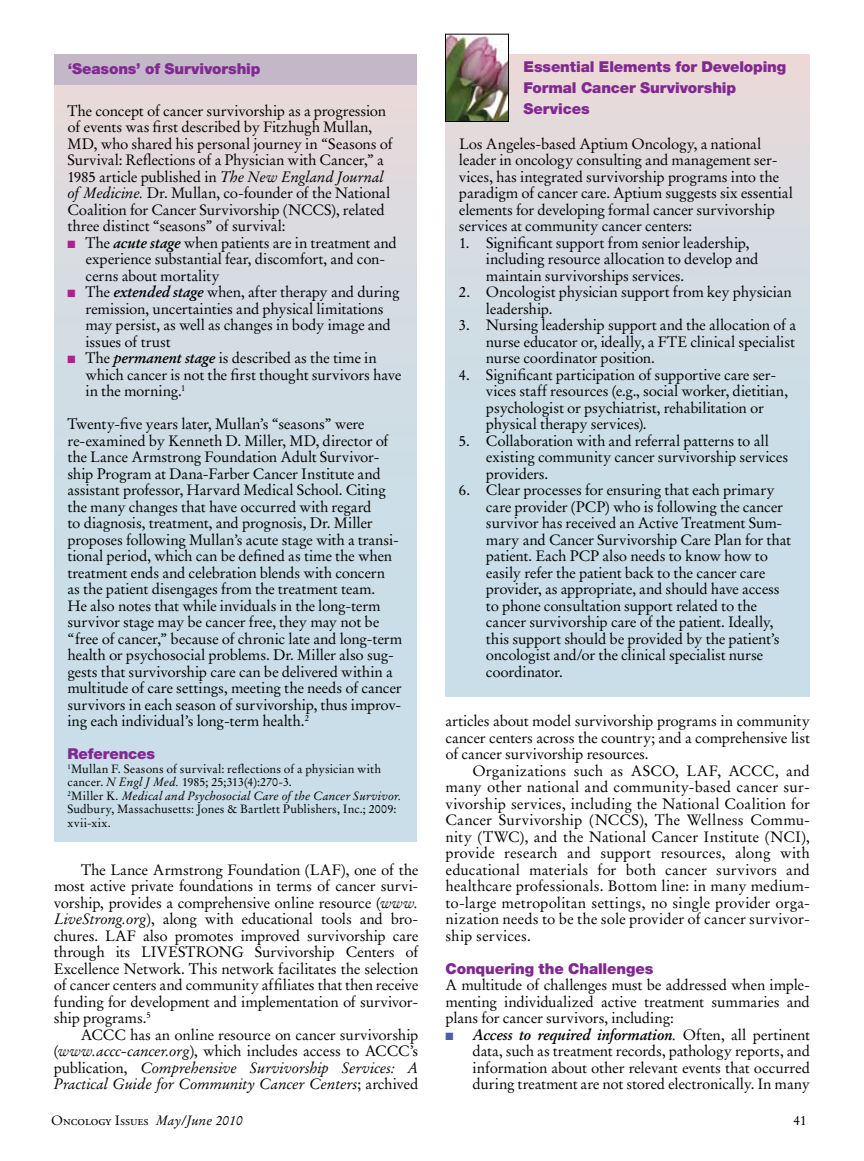
<style>
.page{position:relative;width:864px;height:1161px;background:#fff}
.page>*{position:absolute;margin:0;border:0;box-sizing:border-box;transform-origin:0 0}
.t1{font:15px/16.5px "Stempel Garamond LT Std";letter-spacing:-.01em;color:#000}
.t2{font:900 15px/21px "Helvetica Neue";letter-spacing:-.01em;color:#812990}
.t3{font:13.5px "Adobe Garamond Exp";color:#000}
.t4{font:13.5px "Stempel Garamond LT Std";color:#000}
.t5{font:12px/13.5px "Stempel Garamond LT Std";letter-spacing:.01em;color:#000}
.s1{font-style:italic}
.s2{color:#b41e8e}
.s3{font-weight:700;font-style:italic}
.s4{color:#4b5eaa}
.s5{font-family:"Stempel Garamond LT Std"}
.s6{font-family:"Stempel Garamond LT Std";font-style:italic}
</style>
<div class="page">
<div style="left:54px;top:54px;width:363px;height:788px;background:linear-gradient(to bottom,#e2dadc,#c2dfeb)"></div>
<div style="left:446px;top:54px;width:364px;height:642px;background:linear-gradient(to bottom,#e4dadc,#c1dfec)"></div>
<img style="left:447px;top:36px;width:60px;height:84px">
<div style="left:445px;top:34px;width:64px;height:88px;border:1px solid #000"></div>
<div style="left:54px;top:54px;width:363px;height:31px;background:#c2b8c8"></div>
<p class="t2" style="left:68px;top:59px;width:194px">‘Seasons’ of Survivorship</p>
<p class="t2" style="left:524px;top:56px;width:264px">Essential Elements for Developing<br>Formal Cancer Survivorship<br>Services</p>
<p class="t1" style="left:67px;top:102px;width:327px">The concept of cancer survivorship as a progression of events was first described by Fitzhugh Mullan, MD, who shared his personal journey in “Seasons of Survival: Reflections of a Physician with Cancer,” a 1985 article published in <span class="s1">The New England Journal of Medicine.</span> Dr. Mullan, co-founder of the National Coalition for Cancer Survivorship (NCCS), related three distinct “seasons” of survival:</p>
<p class="t1" style="left:86px;top:234px;width:313px;text-indent:-18px"><span class="s2">■</span> The <span class="s3">acute stage</span> when patients are in treatment and experience substantial fear, discomfort, and con&shy;cerns about mortality</p>
<p class="t1" style="left:86px;top:284px;width:316px;text-indent:-18px"><span class="s2">■</span> The <span class="s3">extended stage</span> when, after therapy and during remission, uncertainties and physical limitations may persist, as well as changes in body image and issues of trust</p>
<p class="t1" style="left:86px;top:350px;width:317px;text-indent:-18px"><span class="s2">■</span> The <span class="s3">permanent stage</span> is described as the time in which cancer is not the first thought survivors have in the morning.<sup>1</sup></p>
<p class="t1" style="left:67px;top:416px;width:336px">Twenty-five years later, Mullan’s “seasons” were re-examined by Kenneth D. Miller, MD, director of the Lance Armstrong Foundation Adult Survivor&shy;ship Program at Dana-Farber Cancer Institute and assistant professor, Harvard Medical School. Citing the many changes that have occurred with regard<br>to diagnosis, treatment, and prognosis, Dr. Miller proposes following Mullan’s acute stage with a transi&shy;tional period, which can be defined as time the when treatment ends and celebration blends with concern<br>as the patient disengages from the treatment team.<br>He also notes that while inviduals in the long-term survivor stage may be cancer free, they may not be “free of cancer,” because of chronic late and long-term health or psychosocial problems. Dr. Miller also sug&shy;gests that survivorship care can be delivered within a multitude of care settings, meeting the needs of cancer survivors in each season of survivorship, thus improv&shy;ing each individual’s long-term health.<sup>2</sup></p>
<p class="t2" style="left:68px;top:743px;width:89px">References</p>
<p class="t5" style="left:67px;top:762px;width:335px"><sup>1</sup>Mullan F. Seasons of survival: reflections of a physician with cancer. <span class="s1">N Engl J Med.</span> 1985; 25;313(4):270-3.<br><sup>2</sup>Miller K. <span class="s1">Medical and Psychosocial Care of the Cancer Survivor.<br></span>Sudbury, Massachusetts: Jones &amp; Bartlett Publishers, Inc.; 2009: xvii-xix.</p>
<p class="t1" style="left:459px;top:135px;width:335px">Los Angeles-based Aptium Oncology, a national leader in oncology consulting and management ser&shy;vices, has integrated survivorship programs into the paradigm of cancer care. Aptium suggests six essential elements for developing formal cancer survivorship services at community cancer centers:</p>
<p class="t1" style="left:486px;top:234px;width:274px;text-indent:-27px">1. Significant support from senior leadership, including resource allocation to develop and maintain survivorships services.</p>
<p class="t1" style="left:486px;top:284px;width:308px;text-indent:-27px">2. Oncologist physician support from key physician leadership.</p>
<p class="t1" style="left:486px;top:317px;width:312px;text-align:justify;text-indent:-27px">3. Nursing leadership support and the allocation of a nurse educator or, ideally, a FTE clinical specialist nurse coordinator position.</p>
<p class="t1" style="left:486px;top:366px;width:304px;text-indent:-27px">4. Significant participation of supportive care ser&shy;vices staff resources (e.g., social worker, dietitian, psychologist or psychiatrist, rehabilitation or physical therapy services).</p>
<p class="t1" style="left:486px;top:432px;width:304px;text-indent:-27px">5. Collaboration with and referral patterns to all existing community cancer survivorship services providers.</p>
<p class="t1" style="left:486px;top:482px;width:307px;text-indent:-27px">6. Clear processes for ensuring that each primary care provider (PCP) who is following the cancer survivor has received an Active Treatment Sum&shy;mary and Cancer Survivorship Care Plan for that patient. Each PCP also needs to know how to easily refer the patient back to the cancer care provider, as appropriate, and should have access to phone consultation support related to the cancer survivorship care of the patient. Ideally, this support should be provided by the patient’s oncologist and/or the clinical specialist nurse coordinator.</p>
<p class="t1" style="left:445px;top:713px;width:366px;text-align:justify">articles about model survivorship programs in community cancer centers across the country; and a comprehensive list of cancer survivorship resources.</p>
<p class="t1" style="left:445px;top:762px;width:366px;text-align:justify;text-indent:27px">Organizations such as ASCO, LAF, ACCC, and many other national and community-based cancer sur&shy;vivorship services, including the National Coalition for Cancer Survivorship (NCCS), The Wellness Commu&shy;nity (TWC), and the National Cancer Institute (NCI), provide research and support resources, along with educational materials for both cancer survivors and healthcare professionals. Bottom line: in many medium&shy;to-large metropolitan settings, no single provider orga&shy;nization needs to be the sole provider of cancer survivor&shy;ship services.</p>
<p class="t2" style="left:445px;top:958px;width:209px">Conquering the Challenges</p>
<p class="t1" style="left:445px;top:977px;width:366px;text-align:justify">A multitude of challenges must be addressed when imple&shy;menting individualized active treatment summaries and plans for cancer survivors, including:</p>
<p class="t1" style="left:473px;top:1026px;width:339px;text-align:justify;text-indent:-27px"><span class="s4">■</span> <span class="s3">Access to required information</span><span class="s1">.</span> Often, all pertinent data, such as treatment records, pathology reports, and information about other relevant events that occurred during treatment are not stored electronically. In many</p>
<p class="t1" style="left:54px;top:861px;width:366px;text-align:justify;text-indent:27px">The Lance Armstrong Foundation (LAF), one of the most active private foundations in terms of cancer survi&shy;vorship, provides a comprehensive online resource (<span class="s1">www.<br>LiveStrong.org</span>), along with educational tools and bro&shy;chures. LAF also promotes improved survivorship care through its LIVESTRONG Survivorship Centers of Excellence Network. This network facilitates the selection of cancer centers and community affiliates that then receive funding for development and implementation of survivor&shy;ship programs.<sup>5</sup></p>
<p class="t1" style="left:54px;top:1026px;width:366px;text-align:justify;text-indent:27px">ACCC has an online resource on cancer survivorship (<span class="s1">www.accc-cancer.org</span>), which includes access to ACCC’s publication, <span class="s1">Comprehensive Survivorship Services: A Practical Guide for Community Cancer Centers</span>; archived</p>
<p class="t3" style="left:51px;top:1115px;width:193px"><span class="s5">O</span>ncology <span class="s5">I</span>ssues <span class="s6">May/June 2010</span></p>
<p class="t4" style="left:794px;top:1112px;width:15px">41</p>
</div>
